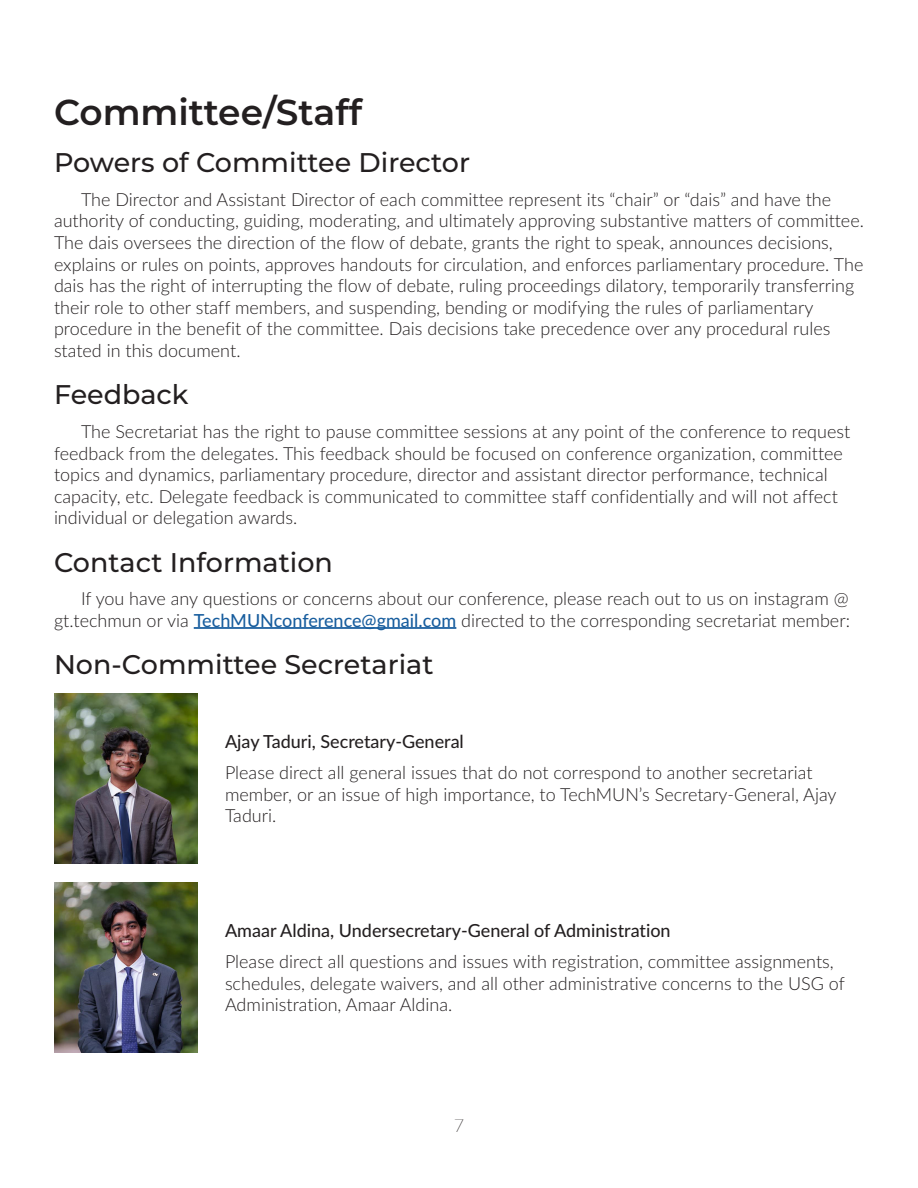
<style>
.page{position:relative;width:918px;height:1188px;background:#fff}
.page>*{position:absolute;margin:0;border:0;box-sizing:border-box;transform-origin:0 0}
.Heading{font:600 36px "Montserrat";color:#231f20}
.Sub_Heading{font:500 27px "Montserrat";color:#231f20}
.Paragraph{font:300 18px/21.6px "Lato";color:#231f20}
.Paragraph-2{font:500 18px "Lato";color:#231f20}
.t1{font:100 18px "Lato";color:#231f20}
.s1{font-weight:500;color:#175d9e}
</style>
<div class="page">
<hr style="left:194px;top:627px;width:262px;height:2px;background:#175d9e">
<img style="left:54px;top:693px;width:144px;height:171px">
<img style="left:54px;top:882px;width:144px;height:171px">
<p class="Heading" style="left:54px;top:87px;width:310px">Committee/Staff</p>
<p class="Sub_Heading" style="left:54px;top:144px;width:418px">Powers of Committee Director</p>
<p class="Paragraph" style="left:54px;top:188px;width:811px;text-indent:27px">The Director and Assistant Director of each committee represent its “chair” or “dais” and have the authority of conducting, guiding, moderating, and ultimately approving substantive matters of committee.<br>The dais oversees the direction of the flow of debate, grants the right to speak, announces decisions, explains or rules on points, approves handouts for circulation, and enforces parliamentary procedure. The dais has the right of interrupting the flow of debate, ruling proceedings dilatory, temporarily transferring their role to other staff members, and suspending, bending or modifying the rules of parliamentary procedure in the benefit of the committee. Dais decisions take precedence over any procedural rules stated in this document.</p>
<p class="Sub_Heading" style="left:54px;top:376px;width:136px">Feedback</p>
<p class="Paragraph" style="left:54px;top:420px;width:798px;text-indent:27px">The Secretariat has the right to pause committee sessions at any point of the conference to request feedback from the delegates. This feedback should be focused on conference organization, committee topics and dynamics, parliamentary procedure, director and assistant director performance, technical capacity, etc. Delegate feedback is communicated to committee staff confidentially and will not affect individual or delegation awards.</p>
<p class="Sub_Heading" style="left:54px;top:543px;width:280px">Contact Information</p>
<p class="Paragraph" style="left:54px;top:588px;width:798px;text-align:right">If you have any questions or concerns about our conference, please reach out to us on instagram @ gt.techmun or via <span class="s1">TechMUNconference@gmail.com</span> directed to the corresponding secretariat member:</p>
<p class="Sub_Heading" style="left:54px;top:646px;width:381px">Non-Committee Secretariat</p>
<p class="Paragraph-2" style="left:225px;top:729px;width:240px">Ajay Taduri, Secretary-General</p>
<p class="Paragraph" style="left:225px;top:761px;width:613px">Please direct all general issues that do not correspond to another secretariat member, or an issue of high importance, to TechMUN’s Secretary-General, Ajay<br>Taduri.</p>
<p class="Paragraph-2" style="left:225px;top:918px;width:447px">Amaar Aldina, Undersecretary-General of Administration</p>
<p class="Paragraph" style="left:225px;top:950px;width:622px">Please direct all questions and issues with registration, committee assignments, schedules, delegate waivers, and all other administrative concerns to the USG of<br>Administration, Amaar Aldina.</p>
<p class="t1" style="left:454px;top:1113px;width:12px">7</p>
</div>
